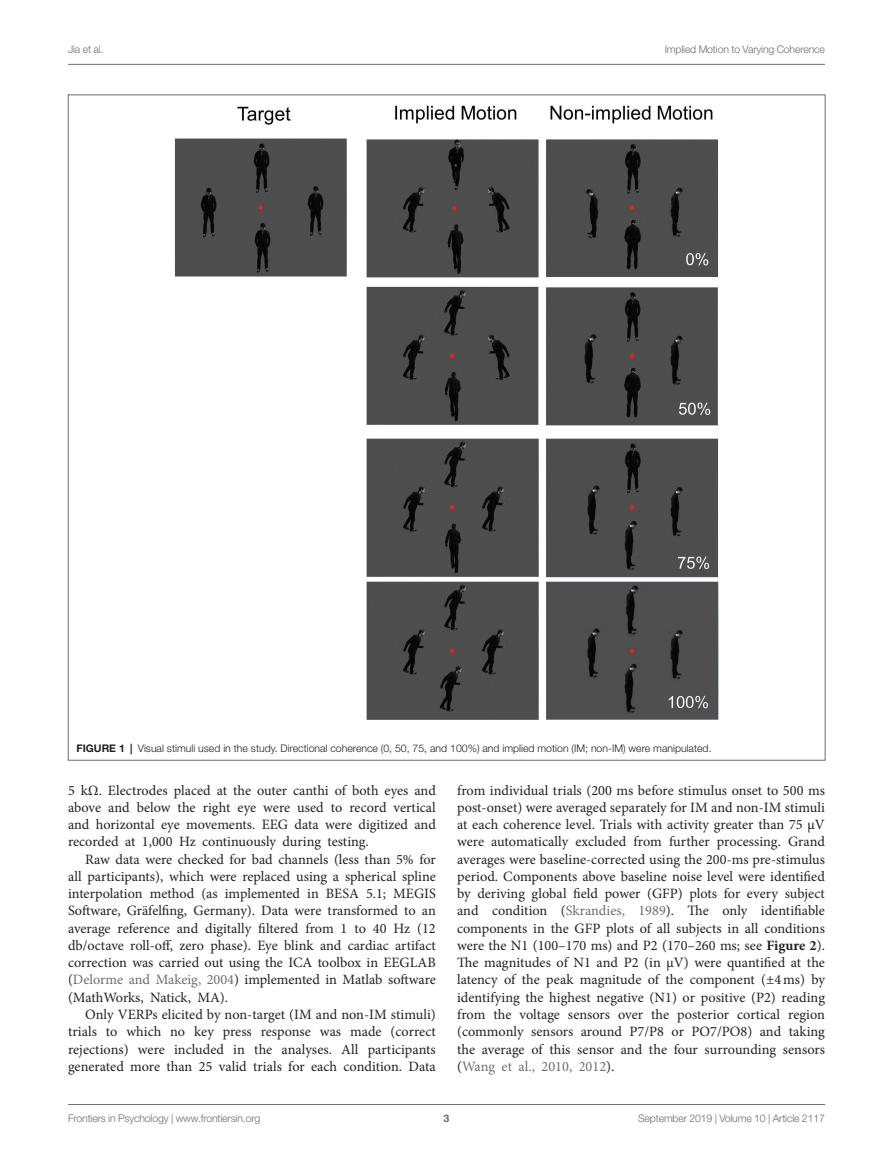
<style>
.page{position:relative;width:893px;height:1170px;background:#fff}
.page>*{position:absolute;margin:0;border:0;box-sizing:border-box;transform-origin:0 0}
.TEXT{font:14.25px/17.2px "Minion Pro";color:#231f20;text-align:justify}
.TEXT_FLUSH{font:14.25px/17.2px "Minion Pro";color:#231f20;text-align:justify}
.FIG_LEG{font:300 10.5px "Helvetica Neue LT Std";color:#231f20}
.t1{font:300 10.5px "Helvetica Neue LT Std";letter-spacing:-.015em;color:#6c6d70}
.t2{font:700 10.5px "Helvetica Neue LT Std";color:#6c6d70}
.s1{font-weight:700}
.s2{color:#6c6d70}
</style>
<div class="page">
<hr style="left:68px;top:64px;width:757px;height:1px;background:#6c6d70">
<hr style="left:68px;top:1104px;width:757px;height:1px;background:#6c6d70">
<img style="left:174px;top:105px;width:545px;height:615px">
<p class="t1" style="left:68px;top:42px;width:37px">Jia et al.</p>
<p class="t1" style="left:665px;top:42px;width:162px">Implied Motion to Varying Coherence</p>
<p class="FIG_LEG" style="left:77px;top:741px;width:636px"><span class="s1">FIGURE 1 |</span> Visual stimuli used in the study. Directional coherence (0, 50, 75, and 100%) and implied motion (IM; non-IM) were manipulated.</p>
<p class="TEXT_FLUSH" style="left:68px;top:781px;width:369px">5 kΩ. Electrodes placed at the outer canthi of both eyes and above and below the right eye were used to record vertical and horizontal eye movements. EEG data were digitized and recorded at 1,000 Hz continuously during testing.</p>
<p class="TEXT" style="left:68px;top:850px;width:369px;text-indent:17px">Raw data were checked for bad channels (less than 5% for all participants), which were replaced using a spherical spline interpolation method (as implemented in BESA 5.1; MEGIS Software, Gräfelfing, Germany). Data were transformed to an average reference and digitally filtered from 1 to 40 Hz (12 db/octave roll-off, zero phase). Eye blink and cardiac artifact correction was carried out using the ICA toolbox in EEGLAB (<span class="s2">Delorme and Makeig, 2004</span>) implemented in Matlab software (MathWorks, Natick, MA).</p>
<p class="TEXT" style="left:68px;top:1005px;width:369px;text-indent:17px">Only VERPs elicited by non-target (IM and non-IM stimuli) trials to which no key press response was made (correct rejections) were included in the analyses. All participants generated more than 25 valid trials for each condition. Data</p>
<p class="TEXT" style="left:457px;top:781px;width:369px">from individual trials (200 ms before stimulus onset to 500 ms post-onset) were averaged separately for IM and non-IM stimuli at each coherence level. Trials with activity greater than 75 μV were automatically excluded from further processing. Grand averages were baseline-corrected using the 200-ms pre-stimulus period. Components above baseline noise level were identified by deriving global field power (GFP) plots for every subject and condition (<span class="s2">Skrandies, 1989</span>). The only identifiable components in the GFP plots of all subjects in all conditions were the N1 (100–170 ms) and P2 (170–260 ms; see <span class="s1">Figure 2</span>).<br>The magnitudes of N1 and P2 (in μV) were quantified at the latency of the peak magnitude of the component (±4ms) by identifying the highest negative (N1) or positive (P2) reading from the voltage sensors over the posterior cortical region (commonly sensors around P7/P8 or PO7/PO8) and taking the average of this sensor and the four surrounding sensors (<span class="s2">Wang et al., 2010, 2012</span>).</p>
<p class="t1" style="left:68px;top:1111px;width:194px">Frontiers in Psychology | www.frontiersin.org</p>
<p class="t2" style="left:444px;top:1111px;width:7px">3</p>
<p class="t1" style="left:638px;top:1111px;width:188px">September 2019 | Volume 10 | Article 2117</p>
</div>
